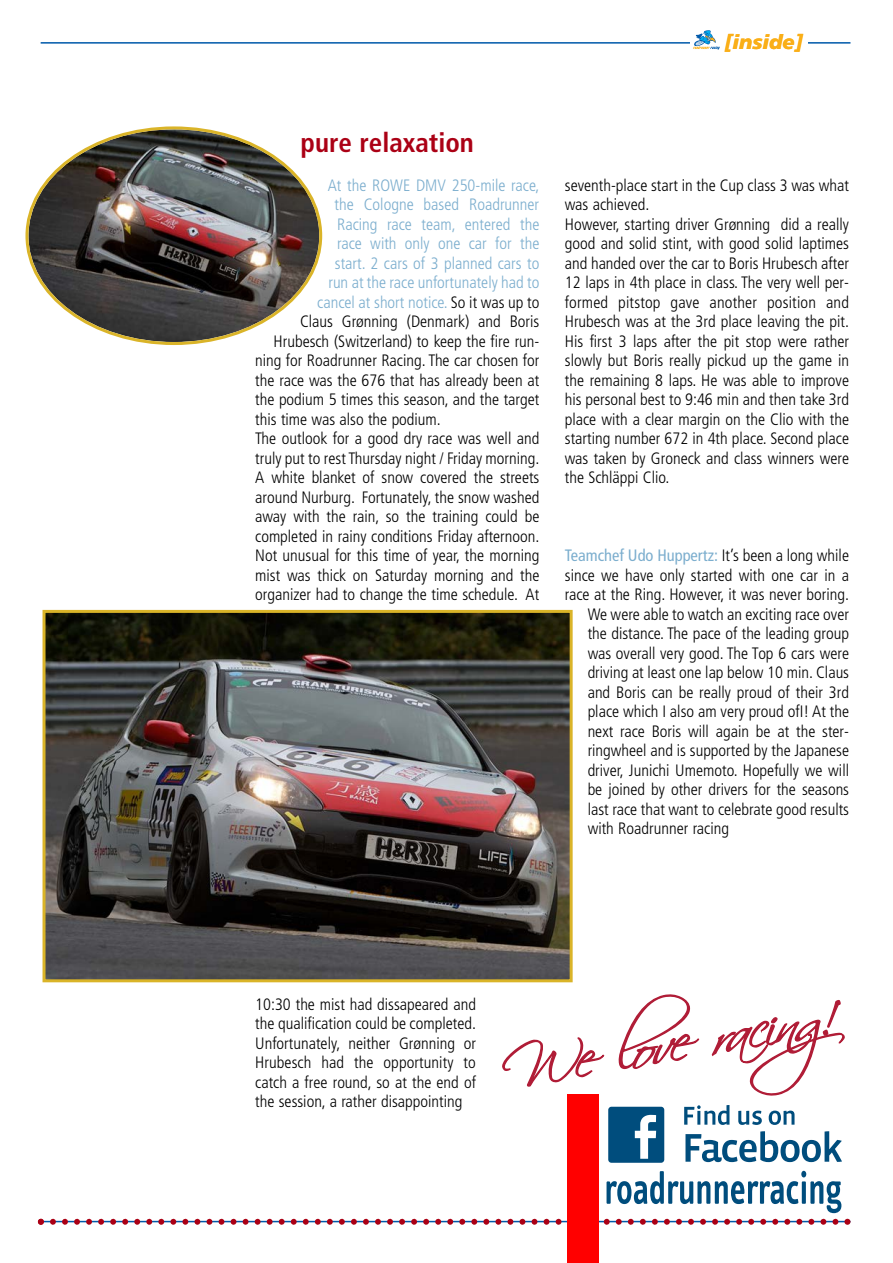
<style>
.page{position:relative;width:893px;height:1263px;background:#fff}
.page>*{position:absolute;margin:0;border:0;box-sizing:border-box;transform-origin:0 0}
.t1{font:700 condensed 27px "Frutiger";color:#ab0015}
.t2{font:italic 900 19.95px "Frutiger";color:#faaf18}
.t3{font:300 condensed 16.5px/19.5px "Frutiger";color:#000;text-align:justify}
.t4{font:300 condensed 16.5px "Frutiger";color:#7caece}
.t5{font:condensed 16.5px "Frutiger";color:#7caece}
.s1{color:#000}
.s2{font-weight:300;color:#000}
</style>
<div class="page">
<hr style="left:41px;top:42px;width:809px;height:2px;background:#015aaa">
<div style="left:690px;top:30px;width:118px;height:25px;background:#fff"></div>
<svg style="left:693px;top:30px;width:27px;height:20px"></svg>
<img style="left:25px;top:126px;width:297px;height:219px">
<img style="left:47px;top:614px;width:522px;height:364px">
<div style="left:43px;top:610px;width:530px;height:372px;border:3px solid #dab428"></div>
<svg style="left:38px;top:1219px;width:812px;height:6px"></svg>
<svg style="left:502px;top:1037px;width:103px;height:50px"></svg>
<svg style="left:618px;top:994px;width:82px;height:76px"></svg>
<svg style="left:711px;top:1000px;width:134px;height:96px"></svg>
<svg style="left:606px;top:1171px;width:235px;height:42px"></svg>
<svg style="left:684px;top:1105px;width:45px;height:20px"></svg>
<svg style="left:738px;top:1110px;width:24px;height:15px"></svg>
<svg style="left:769px;top:1110px;width:25px;height:15px"></svg>
<svg style="left:685px;top:1131px;width:157px;height:31px"></svg>
<div style="left:608px;top:1107px;width:56px;height:56px;background:#004d7d;border-radius:3px"></div>
<svg style="left:635px;top:1115px;width:21px;height:44px"></svg>
<div style="left:567px;top:1094px;width:32px;height:169px;background:#f00"></div>
<p class="t2" style="left:724px;top:30px;width:81px">[inside]</p>
<p class="t2" style="left:724px;top:30px;width:81px">[inside]</p>
<h1 class="t1" style="left:301px;top:126px;width:175px">pure relaxation</h1>
<p class="t4" style="left:328px;top:175px;width:213px">At the ROWE DMV 250-mile race,</p>
<p class="t4" style="left:335px;top:195px;width:206px">the Cologne based Roadrunner</p>
<p class="t4" style="left:337px;top:214px;width:204px">Racing race team, entered the</p>
<p class="t4" style="left:337px;top:234px;width:204px">race with only one car for the</p>
<p class="t4" style="left:335px;top:253px;width:206px">start. 2 cars of 3 planned cars to</p>
<p class="t4" style="left:328px;top:273px;width:213px">run at the race unfortunately had to</p>
<p class="t4" style="left:317px;top:292px;width:224px">cancel at short notice. <span class="s1">So it was up to</span></p>
<p class="t3" style="left:300px;top:312px;width:241px">Claus Grønning (Denmark) and Boris</p>
<p class="t3" style="left:274px;top:331px;width:267px">Hrubesch (Switzerland) to keep the fire run-</p>
<p class="t3" style="left:255px;top:351px;width:286px">ning for Roadrunner Racing. The car chosen for</p>
<p class="t3" style="left:255px;top:370px;width:286px">the race was the 676 that has already been at</p>
<p class="t3" style="left:255px;top:390px;width:286px">the podium 5 times this season, and the target</p>
<p class="t3" style="left:255px;top:409px;width:187px">this time was also the podium.</p>
<p class="t3" style="left:255px;top:429px;width:286px">The outlook for a good dry race was well and</p>
<p class="t3" style="left:255px;top:448px;width:286px">truly put to rest Thursday night / Friday morning.</p>
<p class="t3" style="left:255px;top:468px;width:286px">A white blanket of snow covered the streets</p>
<p class="t3" style="left:255px;top:487px;width:286px">around Nurburg. Fortunately, the snow washed</p>
<p class="t3" style="left:255px;top:507px;width:286px">away with the rain, so the training could be</p>
<p class="t3" style="left:255px;top:526px;width:286px">completed in rainy conditions Friday afternoon.</p>
<p class="t3" style="left:255px;top:546px;width:286px">Not unusual for this time of year, the morning</p>
<p class="t3" style="left:255px;top:565px;width:286px">mist was thick on Saturday morning and the</p>
<p class="t3" style="left:255px;top:585px;width:286px">organizer had to change the time schedule. At</p>
<p class="t3" style="left:565px;top:175px;width:286px;text-align:left">seventh-place start in the Cup class 3 was what was achieved.<br>However, starting driver Grønning did a really good and solid stint, with good solid laptimes and handed over the car to Boris Hrubesch after 12 laps in 4th place in class. The very well per&shy;formed pitstop gave another position and Hrubesch was at the 3rd place leaving the pit.<br>His first 3 laps after the pit stop were rather slowly but Boris really pickud up the game in the remaining 8 laps. He was able to improve his personal best to 9:46 min and then take 3rd place with a clear margin on the Clio with the starting number 672 in 4th place. Second place was taken by Groneck and class winners were the Schläppi Clio.</p>
<p class="t5" style="left:565px;top:546px;width:286px">Teamchef Udo Huppertz: <span class="s2">It’s been a long while</span></p>
<p class="t3" style="left:565px;top:565px;width:286px">since we have only started with one car in a</p>
<p class="t3" style="left:565px;top:585px;width:286px">race at the Ring. However, it was never boring.</p>
<p class="t3" style="left:588px;top:604px;width:263px">We were able to watch an exciting race over</p>
<p class="t3" style="left:588px;top:624px;width:263px">the distance. The pace of the leading group</p>
<p class="t3" style="left:588px;top:643px;width:263px">was overall very good. The Top 6 cars were</p>
<p class="t3" style="left:588px;top:663px;width:263px">driving at least one lap below 10 min. Claus</p>
<p class="t3" style="left:588px;top:682px;width:263px">and Boris can be really proud of their 3rd</p>
<p class="t3" style="left:588px;top:702px;width:263px">place which I also am very proud ofI! At the</p>
<p class="t3" style="left:588px;top:721px;width:263px">next race Boris will again be at the ster-</p>
<p class="t3" style="left:588px;top:741px;width:263px">ringwheel and is supported by the Japanese</p>
<p class="t3" style="left:588px;top:760px;width:263px">driver, Junichi Umemoto. Hopefully we will</p>
<p class="t3" style="left:588px;top:780px;width:263px">be joined by other drivers for the seasons</p>
<p class="t3" style="left:588px;top:799px;width:263px">last race that want to celebrate good results</p>
<p class="t3" style="left:588px;top:819px;width:143px">with Roadrunner racing</p>
<p class="t3" style="left:255px;top:994px;width:222px">10:30 the mist had dissapeared and the qualification could be completed.<br>Unfortunately, neither Grønning or Hrubesch had the opportunity to catch a free round, so at the end of the session, a rather disappointing</p>
</div>
